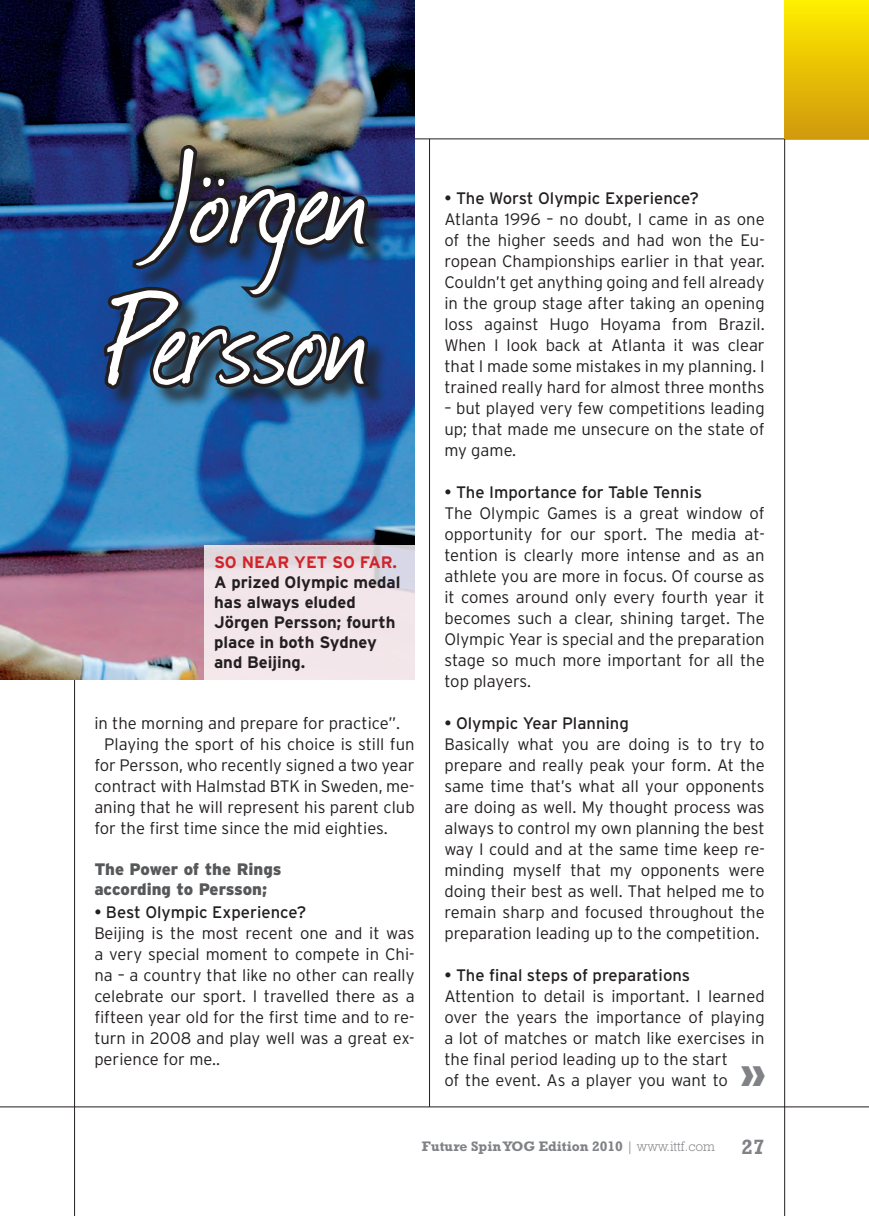
<style>
.page{position:relative;width:869px;height:1216px;background:#fff}
.page>*{position:absolute;margin:0;border:0;box-sizing:border-box;transform-origin:0 0}
.t1{font:154px/140px "Journal";letter-spacing:-.005em;color:#fff;text-align:center}
.t2{font:900 37.62px "Interstate";color:#808285}
.t3{font:700 21px "Rockwell Std";color:#808285}
.t4{font:300 16.62px/21px "Interstate";color:#231f20;text-align:justify}
.t5{font:16.62px "Interstate";color:#231f20}
.t6{font:700 16.62px/19.9px "Interstate";color:#231f20}
.t7{font:900 16.62px/19.9px "Interstate";color:#57585a}
.t8{font:700 16.62px "Interstate";color:#d1232a}
.t9{font:700 14px "Rockwell Std";color:#808285}
.s1{font-weight:300}
</style>
<div class="page">
<hr style="left:74px;top:0;width:1px;height:1215px;background:#231f20">
<hr style="left:784px;top:0;width:1px;height:1215px;background:#231f20">
<hr style="left:0;top:139px;width:868px;height:1px;background:#231f20">
<hr style="left:0;top:1106px;width:868px;height:1px;background:#231f20">
<img style="left:0;top:0;width:414px;height:679px">
<div style="left:106px;top:148px;width:283px;height:262px;background:#231f20;opacity:.75"></div>
<img style="left:99px;top:141px;width:276px;height:350px">
<hr style="left:429px;top:139px;width:1px;height:967px;background:#231f20">
<div style="left:784px;top:0;width:84px;height:139px;background:linear-gradient(to bottom,#fe0,#d1970c)"></div>
<svg style="left:204px;top:544px;width:211px;height:136px;background:#ede1e6"></svg>
<h1 class="t1" style="left:107px;top:126px;width:263px">Jörgen<br>Persson</h1>
<p class="t8" style="left:214px;top:552px;width:40px">So near</p>
<p class="t8" style="left:294px;top:552px;width:12px">yet</p>
<p class="t8" style="left:332px;top:552px;width:6px">so</p>
<p class="t8" style="left:359px;top:552px;width:4px">far</p>
<p class="t8" style="left:392px;top:552px;width:6px">.</p>
<p class="t6" style="left:214px;top:572px;width:188px">A prized Olympic medal has always eluded<br>Jörgen Persson; fourth place in both Sydney and Beijing.</p>
<p class="t4" style="left:94px;top:712px;width:307px">in the morning and prepare for practice”.</p>
<p class="t4" style="left:104px;top:733px;width:312px">Playing the sport of his choice is still fun</p>
<p class="t4" style="left:94px;top:754px;width:321px">for Persson, who recently signed a two year</p>
<p class="t4" style="left:94px;top:775px;width:321px">contract with Halmstad BTK in Sweden, me-</p>
<p class="t4" style="left:94px;top:796px;width:321px">aning that he will represent his parent club</p>
<p class="t4" style="left:94px;top:817px;width:295px">for the first time since the mid eighties.</p>
<p class="t7" style="left:94px;top:859px;width:189px">The Power of the Rings according to Persson;</p>
<p class="t5" style="left:94px;top:903px;width:213px">• Best Olympic Experience?</p>
<p class="t4" style="left:94px;top:922px;width:321px">Beijing is the most recent one and it was a very special moment to compete in Chi&shy;na – a country that like no other can really celebrate our sport. I travelled there as a fifteen year old for the first time and to re&shy;turn in 2008 and play well was a great ex&shy;perience for me..</p>
<p class="t5" style="left:444px;top:189px;width:256px">• The Worst Olympic Experience?</p>
<p class="t4" style="left:444px;top:208px;width:322px">Atlanta 1996 – no doubt, I came in as one of the higher seeds and had won the Eu&shy;ropean Championships earlier in that year.<br>Couldn’t get anything going and fell already in the group stage after taking an opening loss against Hugo Hoyama from Brazil.<br>When I look back at Atlanta it was clear that I made some mistakes in my planning. I trained really hard for almost three months</p>
<p class="t4" style="left:444px;top:397px;width:321px">– but played very few competitions leading up; that made me unsecure on the state of my game.</p>
<p class="t5" style="left:444px;top:483px;width:259px">• The Importance for Table Tennis</p>
<p class="t4" style="left:444px;top:502px;width:321px">The Olympic Games is a great window of opportunity for our sport. The media at&shy;tention is clearly more intense and as an athlete you are more in focus. Of course as it comes around only every fourth year it becomes such a clear, shining target. The Olympic Year is special and the preparation stage so much more important for all the top players.</p>
<p class="t5" style="left:444px;top:714px;width:186px">• Olympic Year Planning</p>
<p class="t4" style="left:444px;top:733px;width:322px">Basically what you are doing is to try to prepare and really peak your form. At the same time that’s what all your opponents are doing as well. My thought process was always to control my own planning the best way I could and at the same time keep re&shy;minding myself that my opponents were doing their best as well. That helped me to remain sharp and focused throughout the preparation leading up to the competition.</p>
<p class="t5" style="left:444px;top:966px;width:247px">• The final steps of preparations</p>
<p class="t4" style="left:444px;top:985px;width:321px;text-align:left">Attention to detail is important. I learned over the years the importance of playing a lot of matches or match like exercises in the final period leading up to the start<br>of the event. As a player you want to</p>
<h2 class="t2" style="left:739px;top:1051px;width:28px">»</h2>
<p class="t9" style="left:422px;top:1138px;width:294px">Future Spin YOG Edition 2010 <span class="s1">| www.ittf.com</span></p>
<p class="t3" style="left:741px;top:1134px;width:25px">27</p>
</div>
